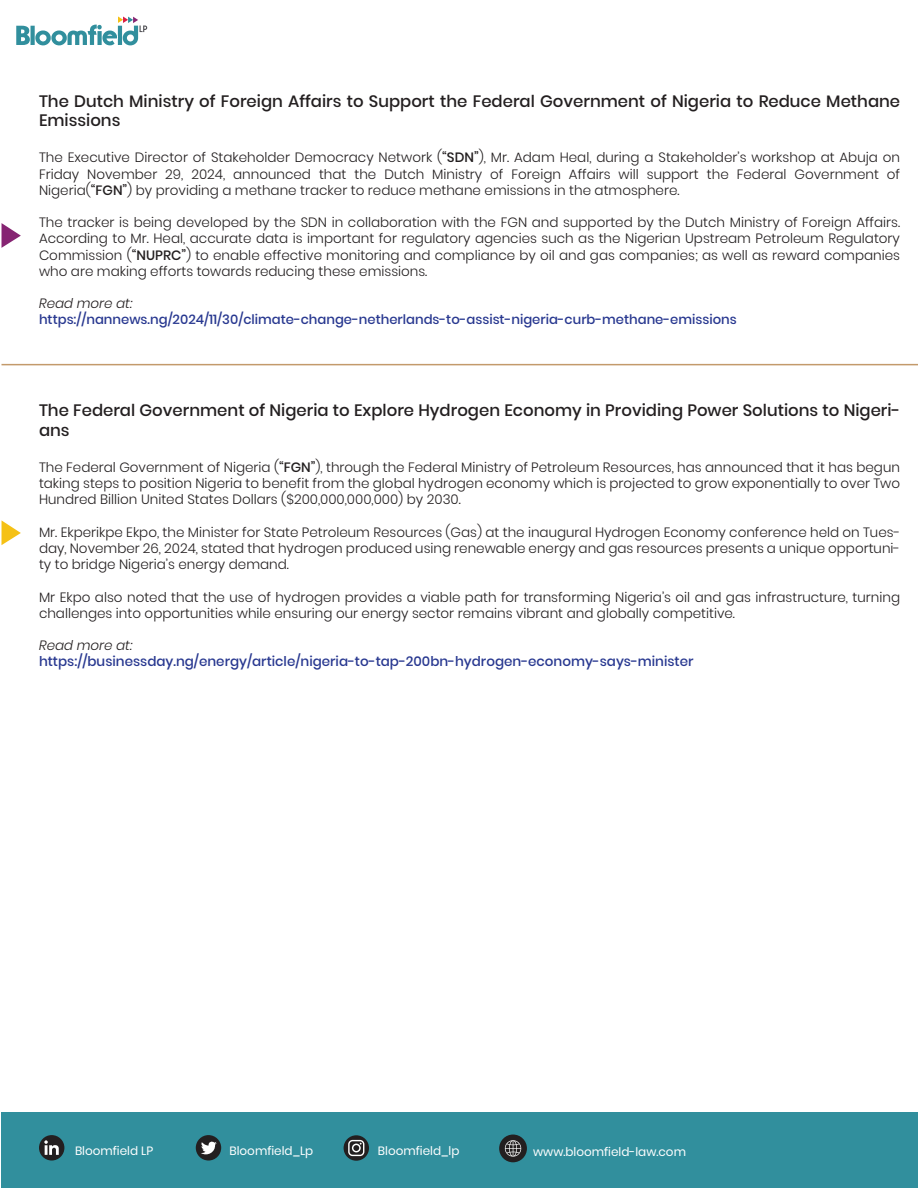
<style>
.page{position:relative;width:918px;height:1188px;background:#fff}
.page>*{position:absolute;margin:0;border:0;box-sizing:border-box;transform-origin:0 0}
.t1{font:500 16.5px/19.8px "Poppins";color:#231f20}
.t2{font:300 13.5px/16.2px "Poppins";color:#231f20;text-align:justify}
.t3{font:500 13.5px "Poppins";color:#283890}
.t4{font:italic 300 13.5px "Poppins";color:#231f20}
.t5{font:500 13.2px "Poppins";color:#283890}
.t6{font:12px "Poppins";color:#fff}
.s1{font-weight:500}
</style>
<div class="page">
<div style="left:2px;top:0;width:916px;height:1188px;background:#318f9d"></div>
<div style="left:2px;top:0;width:916px;height:1112px;background:#fff"></div>
<svg style="left:16px;top:16px;width:131px;height:29px"></svg>
<hr style="left:2px;top:364px;width:916px;height:1px;background:#c39a6b">
<svg style="left:2px;top:223px;width:19px;height:25px"></svg>
<svg style="left:344px;top:1135px;width:25px;height:26px"></svg>
<svg style="left:348px;top:1140px;width:16px;height:16px"></svg>
<div style="left:39px;top:1135px;width:25px;height:26px;background:#231f20;border-radius:50%"></div>
<svg style="left:44px;top:1140px;width:15px;height:15px"></svg>
<div style="left:196px;top:1135px;width:25px;height:26px;background:#231f20;border-radius:50%"></div>
<svg style="left:201px;top:1141px;width:16px;height:14px"></svg>
<div style="left:499px;top:1135px;width:28px;height:27px;background:#231f20;border-radius:50%"></div>
<svg style="left:505px;top:1140px;width:16px;height:17px"></svg>
<svg style="left:2px;top:520px;width:19px;height:25px"></svg>
<p class="t1" style="left:39px;top:91px;width:863px">The Dutch Ministry of Foreign Affairs to Support the Federal Government of Nigeria to Reduce Methane<br>Emissions</p>
<p class="t2" style="left:39px;top:150px;width:863px">The Executive Director of Stakeholder Democracy Network (<span class="s1">“SDN”</span>), Mr. Adam Heal, during a Stakeholder’s workshop at Abuja on Friday November 29, 2024, announced that the Dutch Ministry of Foreign Affairs will support the Federal Government of Nigeria(<span class="s1">“FGN”</span>) by providing a methane tracker to reduce methane emissions in the atmosphere.</p>
<p class="t2" style="left:39px;top:214px;width:863px">The tracker is being developed by the SDN in collaboration with the FGN and supported by the Dutch Ministry of Foreign Affairs.<br>According to Mr. Heal, accurate data is important for regulatory agencies such as the Nigerian Upstream Petroleum Regulatory Commission (<span class="s1">“NUPRC”</span>) to enable effective monitoring and compliance by oil and gas companies; as well as reward companies who are making efforts towards reducing these emissions.</p>
<p class="t4" style="left:39px;top:296px;width:95px">Read more at:</p>
<p class="t5" style="left:39px;top:312px;width:699px">https://nannews.ng/2024/11/30/climate-change-netherlands-to-assist-nigeria-curb-methane-emissions</p>
<p class="t1" style="left:39px;top:401px;width:863px">The Federal Government of Nigeria to Explore Hydrogen Economy in Providing Power Solutions to Nigeri&shy;ans</p>
<p class="t2" style="left:39px;top:459px;width:863px">The Federal Government of Nigeria (<span class="s1">“FGN”</span>), through the Federal Ministry of Petroleum Resources, has announced that it has begun taking steps to position Nigeria to benefit from the global hydrogen economy which is projected to grow exponentially to over Two Hundred Billion United States Dollars ($200,000,000,000) by 2030.</p>
<p class="t2" style="left:39px;top:524px;width:863px">Mr. Ekperikpe Ekpo, the Minister for State Petroleum Resources (Gas) at the inaugural Hydrogen Economy conference held on Tues&shy;day, November 26, 2024, stated that hydrogen produced using renewable energy and gas resources presents a unique opportuni&shy;ty to bridge Nigeria’s energy demand.</p>
<p class="t2" style="left:39px;top:589px;width:863px">Mr Ekpo also noted that the use of hydrogen provides a viable path for transforming Nigeria’s oil and gas infrastructure, turning challenges into opportunities while ensuring our energy sector remains vibrant and globally competitive.</p>
<p class="t4" style="left:39px;top:638px;width:95px">Read more at:</p>
<p class="t3" style="left:39px;top:654px;width:656px">https://businessday.ng/energy/article/nigeria-to-tap-200bn-hydrogen-economy-says-minister</p>
<p class="t6" style="left:75px;top:1144px;width:80px">Bloomfield LP</p>
<p class="t6" style="left:230px;top:1144px;width:85px">Bloomfield_Lp</p>
<p class="t6" style="left:378px;top:1144px;width:83px">Bloomfield_lp</p>
<p class="t6" style="left:533px;top:1145px;width:154px">www.bloomfield-law.com</p>
</div>
